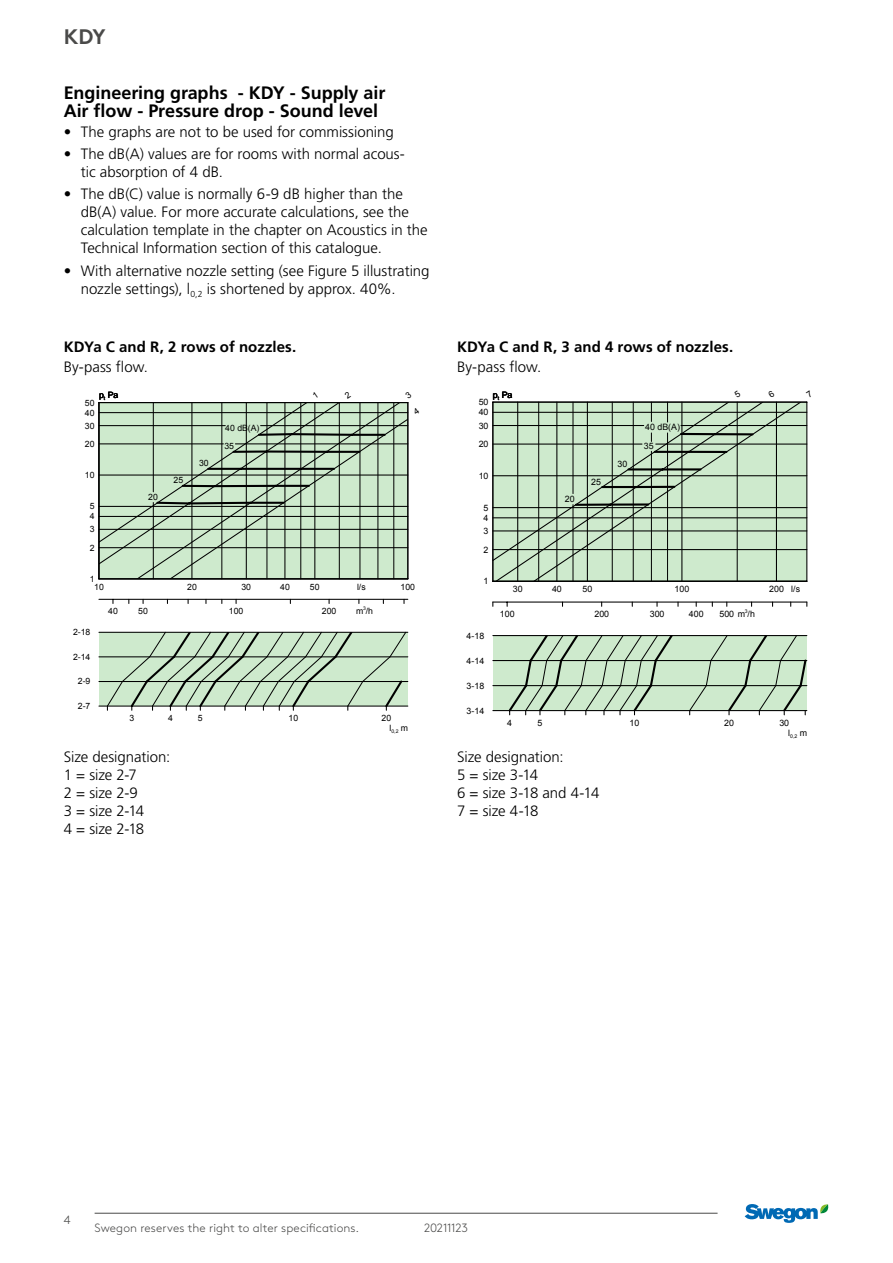
<style>
.page{position:relative;width:893px;height:1263px;background:#fff}
.page>*{position:absolute;margin:0;border:0;box-sizing:border-box;transform-origin:0 0}
.t1{font:700 21px "Swegon Brown";color:#4a4a49}
.t2{font:700 18px/18px "Frutiger LT Pro";letter-spacing:-.005em;color:#000}
.t3{font:300 15px/18px "Frutiger LT Pro";letter-spacing:-.005em;color:#000}
.t4{font:700 15px "Frutiger LT Pro";letter-spacing:.005em;color:#000}
.t5{font:300 12px "Swegon Brown";letter-spacing:.005em;color:#4a4a49}
.t6{font:300 12px "Swegon Brown";letter-spacing:-.02em;color:#4a4a49}
.t7{font:8.85px "Arial";letter-spacing:.005em;color:#000}
.t8{font:8.7px "Arial";letter-spacing:.005em;color:#000}
.t9{font:5.1px "Arial";color:#000}
</style>
<div class="page">
<hr style="left:95px;top:1213px;width:623px;height:1px;background:#4a4a49">
<svg style="left:745px;top:1204px;width:84px;height:19px"></svg>
<hr style="left:99px;top:599px;width:309px;height:1px;background:#000">
<hr style="left:98px;top:403px;width:1px;height:176px;background:#000">
<div style="left:99px;top:632px;width:309px;height:74px;background:#ceeacd"></div>
<hr style="left:99px;top:632px;width:309px;height:1px;background:#000">
<hr style="left:99px;top:656px;width:309px;height:1px;background:#000">
<hr style="left:99px;top:681px;width:309px;height:1px;background:#000">
<hr style="left:99px;top:705px;width:309px;height:2px;background:#000">
<svg style="left:107px;top:632px;width:299px;height:78px"></svg>
<hr style="left:493px;top:601px;width:314px;height:2px;background:#000">
<hr style="left:493px;top:549px;width:314px;height:1px;background:#000">
<hr style="left:493px;top:530px;width:314px;height:1px;background:#000">
<hr style="left:493px;top:517px;width:314px;height:1px;background:#000">
<hr style="left:493px;top:507px;width:314px;height:1px;background:#000">
<hr style="left:493px;top:475px;width:314px;height:1px;background:#000">
<hr style="left:656px;top:443px;width:151px;height:2px;background:#000">
<hr style="left:681px;top:425px;width:126px;height:1px;background:#000">
<hr style="left:493px;top:412px;width:314px;height:1px;background:#000">
<hr style="left:493px;top:581px;width:314px;height:1px;background:#000">
<hr style="left:493px;top:402px;width:314px;height:1px;background:#000">
<hr style="left:492px;top:402px;width:1px;height:179px;background:#000">
<hr style="left:806px;top:402px;width:1px;height:179px;background:#000">
<svg style="left:533px;top:402px;width:268px;height:179px;background:#bed8bd"></svg>
<hr style="left:715px;top:433px;width:37px;height:2px;background:#000">
<div style="left:493px;top:636px;width:314px;height:75px;background:#ceeacd"></div>
<hr style="left:493px;top:635px;width:314px;height:1px;background:#000">
<hr style="left:493px;top:660px;width:314px;height:1px;background:#000">
<hr style="left:493px;top:685px;width:314px;height:1px;background:#000">
<hr style="left:493px;top:710px;width:314px;height:1px;background:#000">
<svg style="left:508px;top:635px;width:165px;height:80px"></svg>
<svg style="left:689px;top:635px;width:119px;height:80px"></svg>
<svg style="left:99px;top:402px;width:310px;height:177px;background:#b0c8af"></svg>
<svg style="left:493px;top:401px;width:248px;height:160px;background:#b1c9b0"></svg>
<h1 class="t1" style="left:64px;top:20px;width:43px">KDY</h1>
<p class="t2" style="left:64px;top:84px;width:323px">Engineering graphs - KDY - Supply air<br>Air flow - Pressure drop - Sound level</p>
<p class="t3" style="left:64px;top:123px;width:332px">• The graphs are not to be used for commissioning</p>
<p class="t3" style="left:81px;top:145px;width:325px;text-indent:-17px">• The dB(A) values are for rooms with normal acous&shy;tic absorption of 4 dB.</p>
<p class="t3" style="left:81px;top:185px;width:348px;text-indent:-17px">• The dB(C) value is normally 6-9 dB higher than the dB(A) value. For more accurate calculations, see the calculation template in the chapter on Acoustics in the Technical Information section of this catalogue.</p>
<p class="t3" style="left:81px;top:262px;width:350px;text-indent:-17px">• With alternative nozzle setting (see Figure 5 illustrating nozzle settings), l<sub>0,2</sub> is shortened by approx. 40%.</p>
<p class="t4" style="left:64px;top:338px;width:234px">KDYa C and R, 2 rows of nozzles.</p>
<p class="t3" style="left:64px;top:358px;width:86px">By-pass flow.</p>
<p class="t4" style="left:457px;top:338px;width:278px">KDYa C and R, 3 and 4 rows of nozzles.</p>
<p class="t3" style="left:457px;top:358px;width:86px">By-pass flow.</p>
<p class="t8" style="left:99px;top:390px;width:21px">p<sub>t</sub> Pa</p>
<p class="t8" style="left:85px;top:397px;width:11px">50</p>
<p class="t7" style="left:493px;top:389px;width:21px">p<sub>t</sub> Pa</p>
<p class="t7" style="left:479px;top:396px;width:11px">50</p>
<p class="t8" style="left:85px;top:407px;width:11px">40</p>
<p class="t7" style="left:479px;top:406px;width:11px">40</p>
<p class="t8" style="left:85px;top:420px;width:11px">30</p>
<p class="t8" style="left:225px;top:422px;width:36px">40 dB(A)</p>
<p class="t7" style="left:479px;top:420px;width:11px">30</p>
<p class="t7" style="left:645px;top:422px;width:36px">40 dB(A)</p>
<p class="t8" style="left:85px;top:438px;width:11px">20</p>
<p class="t8" style="left:224px;top:441px;width:11px">35</p>
<p class="t7" style="left:479px;top:438px;width:11px">20</p>
<p class="t7" style="left:644px;top:440px;width:11px">35</p>
<p class="t8" style="left:199px;top:458px;width:11px">30</p>
<p class="t7" style="left:617px;top:458px;width:11px">30</p>
<p class="t8" style="left:85px;top:469px;width:11px">10</p>
<p class="t8" style="left:174px;top:475px;width:11px">25</p>
<p class="t7" style="left:479px;top:470px;width:11px">10</p>
<p class="t7" style="left:591px;top:476px;width:11px">25</p>
<p class="t8" style="left:90px;top:501px;width:6px">5</p>
<p class="t8" style="left:148px;top:492px;width:11px">20</p>
<p class="t7" style="left:484px;top:502px;width:6px">5</p>
<p class="t7" style="left:565px;top:493px;width:11px">20</p>
<p class="t8" style="left:90px;top:511px;width:6px">4</p>
<p class="t7" style="left:484px;top:512px;width:6px">4</p>
<p class="t8" style="left:90px;top:523px;width:6px">3</p>
<p class="t7" style="left:484px;top:525px;width:6px">3</p>
<p class="t8" style="left:90px;top:542px;width:6px">2</p>
<p class="t7" style="left:484px;top:544px;width:6px">2</p>
<p class="t8" style="left:90px;top:573px;width:6px">1</p>
<p class="t8" style="left:94px;top:581px;width:11px">10</p>
<p class="t8" style="left:187px;top:581px;width:11px">20</p>
<p class="t8" style="left:241px;top:581px;width:11px">30</p>
<p class="t8" style="left:280px;top:581px;width:11px">40</p>
<p class="t8" style="left:310px;top:581px;width:11px">50</p>
<p class="t8" style="left:357px;top:581px;width:10px">l/s</p>
<p class="t8" style="left:401px;top:581px;width:16px">100</p>
<p class="t7" style="left:484px;top:575px;width:6px">1</p>
<p class="t7" style="left:513px;top:583px;width:11px">30</p>
<p class="t7" style="left:552px;top:583px;width:11px">40</p>
<p class="t7" style="left:582px;top:583px;width:11px">50</p>
<p class="t7" style="left:675px;top:583px;width:16px">100</p>
<p class="t7" style="left:769px;top:583px;width:32px">200 l/s</p>
<p class="t9" style="left:363px;top:605px;width:4px">3</p>
<p class="t8" style="left:108px;top:605px;width:11px">40</p>
<p class="t8" style="left:138px;top:605px;width:11px">50</p>
<p class="t8" style="left:229px;top:605px;width:16px">100</p>
<p class="t8" style="left:322px;top:605px;width:16px">200</p>
<p class="t8" style="left:356px;top:605px;width:18px">m/h</p>
<p class="t9" style="left:745px;top:608px;width:4px">3</p>
<p class="t7" style="left:500px;top:608px;width:16px">100</p>
<p class="t7" style="left:594px;top:608px;width:16px">200</p>
<p class="t7" style="left:650px;top:608px;width:16px">300</p>
<p class="t7" style="left:689px;top:608px;width:16px">400</p>
<p class="t7" style="left:719px;top:608px;width:37px">500 m /h</p>
<p class="t8" style="left:73px;top:626px;width:19px">2-18</p>
<p class="t8" style="left:73px;top:651px;width:19px">2-14</p>
<p class="t8" style="left:78px;top:676px;width:14px">2-9</p>
<p class="t7" style="left:466px;top:630px;width:19px">4-18</p>
<p class="t7" style="left:466px;top:655px;width:19px">4-14</p>
<p class="t7" style="left:466px;top:680px;width:19px">3-18</p>
<p class="t8" style="left:78px;top:700px;width:14px">2-7</p>
<p class="t8" style="left:129px;top:712px;width:6px">3</p>
<p class="t8" style="left:168px;top:712px;width:6px">4</p>
<p class="t8" style="left:198px;top:712px;width:6px">5</p>
<p class="t8" style="left:288px;top:712px;width:11px">10</p>
<p class="t8" style="left:381px;top:712px;width:11px">20</p>
<p class="t9" style="left:389px;top:727px;width:20px"><sup>l</sup>0,2 <sup>m</sup></p>
<p class="t7" style="left:466px;top:705px;width:19px">3-14</p>
<p class="t7" style="left:507px;top:717px;width:6px">4</p>
<p class="t7" style="left:538px;top:717px;width:6px">5</p>
<p class="t7" style="left:630px;top:717px;width:11px">10</p>
<p class="t7" style="left:724px;top:717px;width:11px">20</p>
<p class="t7" style="left:779px;top:717px;width:11px">30</p>
<p class="t9" style="left:788px;top:732px;width:21px"><sup>l</sup>0,2 <sup>m</sup></p>
<p class="t3" style="left:64px;top:748px;width:108px">Size designation:<br>1 = size 2-7<br>2 = size 2-9<br>3 = size 2-14<br>4 = size 2-18</p>
<p class="t3" style="left:457px;top:747px;width:144px">Size designation:<br>5 = size 3-14<br>6 = size 3-18 and 4-14<br>7 = size 4-18</p>
<p class="t5" style="left:64px;top:1211px;width:8px">4</p>
<p class="t5" style="left:95px;top:1219px;width:266px">Swegon reserves the right to alter specifications.</p>
<p class="t6" style="left:424px;top:1219px;width:46px">20211123</p>
</div>
